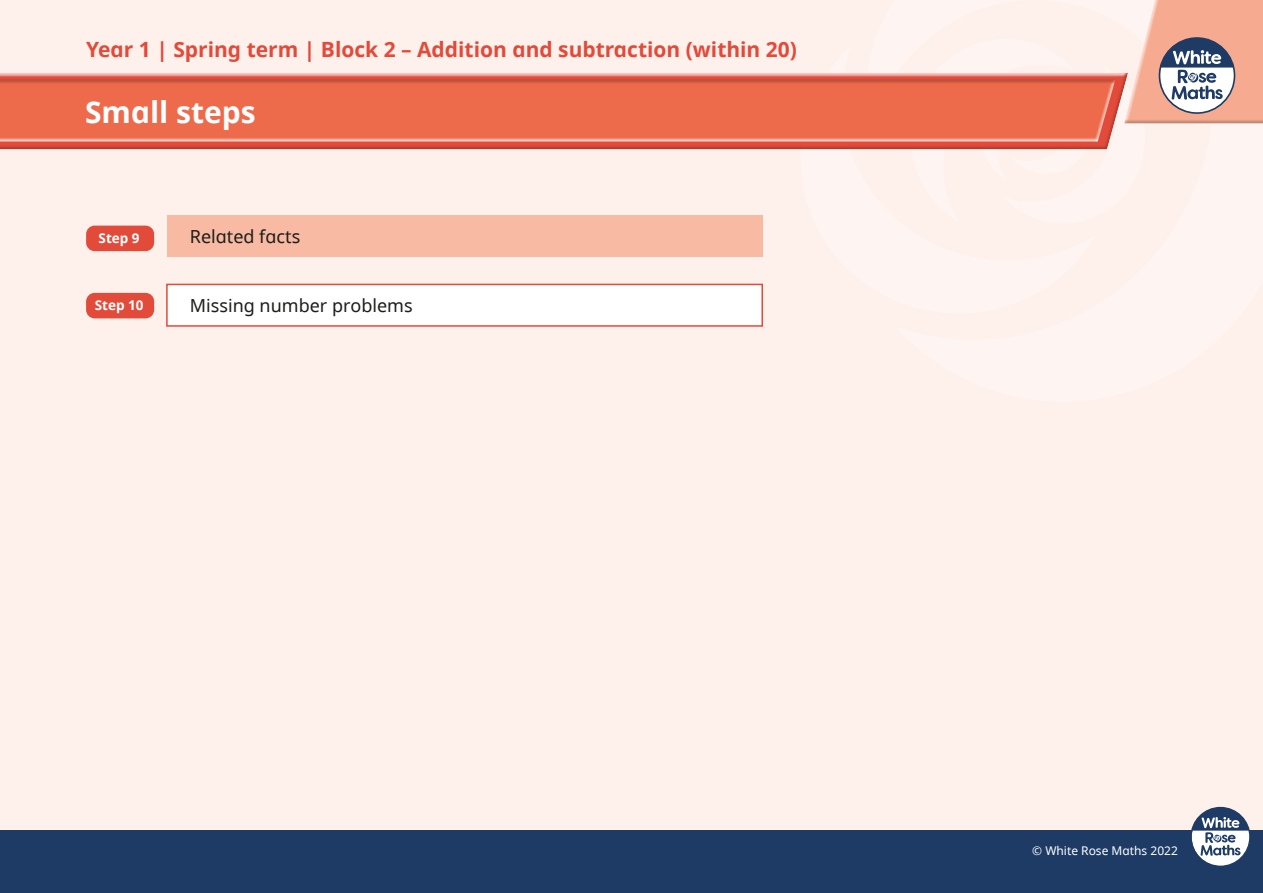
<style>
.page{position:relative;width:1263px;height:893px;background:#fef0eb}
.page>*{position:absolute;margin:0;border:0;box-sizing:border-box;transform-origin:0 0}
.t1{font:30px "White Rose Noto bold";color:#fff}
.t2{font:21px "White Rose Noto bold";color:#e24a3a}
.t3{font:18px "White Rose Noto regular";color:#1d1d1b}
.t4{font:13.5px "White Rose Noto bold";color:#fff}
.t5{font:12px "White Rose Noto regular";color:#fff}
</style>
<div class="page">
<div style="left:0;top:71px;width:1129px;height:81px;background:#1d1d1b;opacity:.27"></div>
<div style="left:0;top:78px;width:1115px;height:66px;background:#1d1d1b;opacity:.27"></div>
<svg style="left:858px;top:0;width:405px;height:152px"></svg>
<div style="left:0;top:831px;width:1263px;height:62px;background:#1d3b64"></div>
<svg style="left:1190px;top:807px;width:60px;height:59px"></svg>
<div style="left:167px;top:216px;width:595px;height:41px;background:#f8baa2"></div>
<div style="left:166px;top:284px;width:597px;height:43px;background:#fff;border:2px solid #e24a3a"></div>
<div style="left:86px;top:226px;width:68px;height:25px;background:#e24a3a;border-radius:9px"></div>
<div style="left:86px;top:293px;width:68px;height:25px;background:#e24a3a;border-radius:9px"></div>
<p class="t2" style="left:86px;top:35px;width:712px">Year 1 | Spring term | Block 2 – Addition and subtraction (within 20)</p>
<h1 class="t1" style="left:85px;top:91px;width:172px">Small steps</h1>
<p class="t4" style="left:99px;top:229px;width:43px">Step 9</p>
<p class="t3" style="left:190px;top:224px;width:112px">Related facts</p>
<p class="t4" style="left:95px;top:296px;width:50px">Step 10</p>
<p class="t3" style="left:190px;top:293px;width:224px">Missing number problems</p>
<p class="t5" style="left:1032px;top:842px;width:147px">© White Rose Maths 2022</p>
</div>
